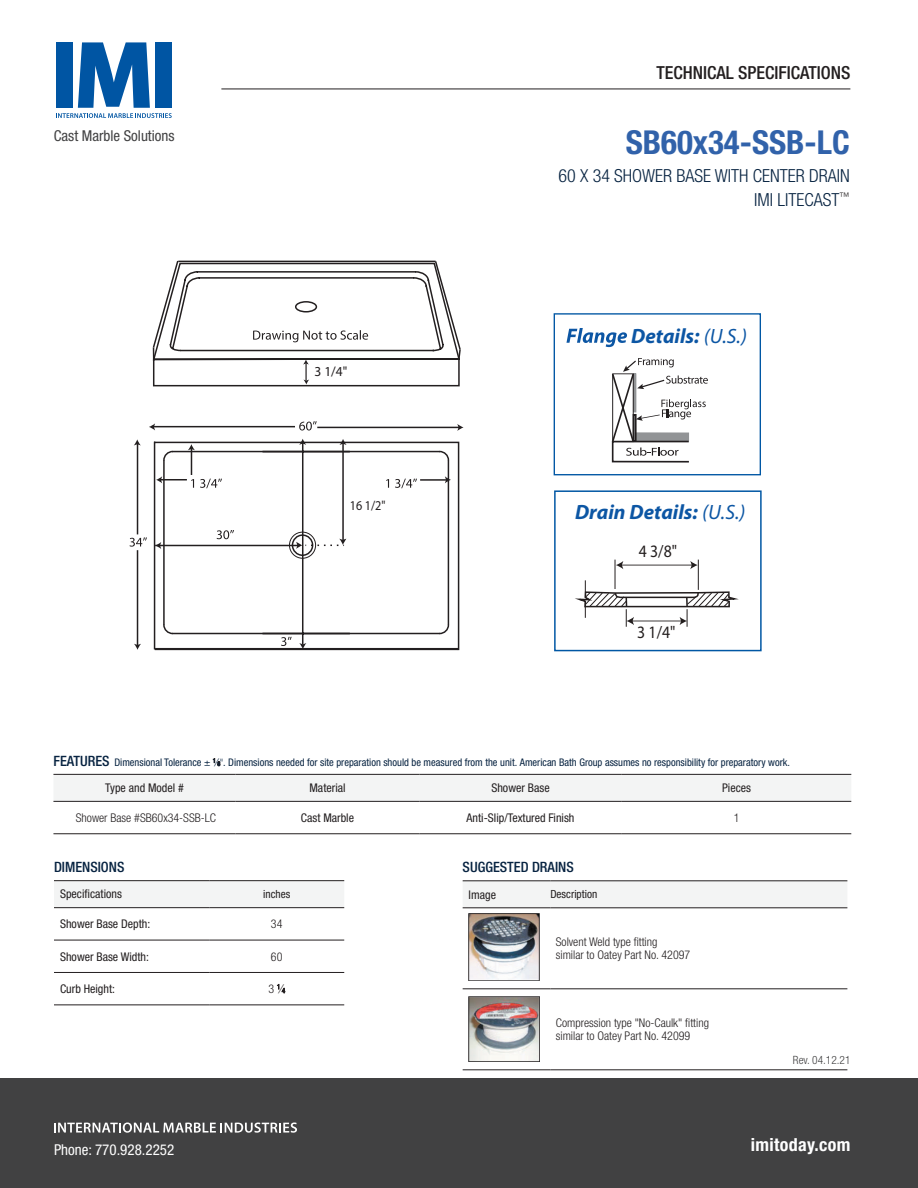
<style>
.page{position:relative;width:918px;height:1188px;background:#fff}
.page>*{position:absolute;margin:0;border:0;box-sizing:border-box;transform-origin:0 0}
.Tub_Name{font:700 condensed 33px "Helvetica Neue LT Std";color:#3162aa}
.t1{font:italic 700 20.85px "Myriad Pro";color:#0c56a4}
.t2{font:italic 700 20.7px "Myriad Pro";color:#0c56a4}
.Dk_Blue_subheads{font:300 condensed 18px "Helvetica Neue LT Std";color:#072341}
.t3{font:500 condensed 18px "Helvetica Neue LT Std";color:#231f20}
.t4{font:700 condensed 18px "Helvetica Neue LT Std";letter-spacing:.02em;color:#fff}
.t5{font:17.55px "Myriad Pro";color:#231e1e;scale:.9 1}
.t6{font:condensed 15px "Helvetica Neue LT Std";color:#414142}
.t7{font:condensed 15px "Helvetica Neue LT Std";color:#fff}
.Table_head{font:500 condensed 14.25px "Helvetica Neue LT Std";color:#072341}
.t8{font:13.8px "Myriad Pro";color:#211d1e}
.t9{font:13.5px "Myriad Pro";color:#231f20;scale:.9 1}
.table_body{font:300 condensed 12px/12.8px "Helvetica Neue LT Std";color:#231f20}
.table_body-2{font:condensed 12px "Helvetica Neue LT Std";color:#231f20}
.column_head{font:condensed 12px "Helvetica Neue LT Std";color:#231f20}
.t10{font:300 condensed 11.4px "Helvetica Neue LT Std";color:#414142}
.Table_head-2{font:condensed 11.25px "Helvetica Neue LT Std";color:#231f20}
.Table_head-3{font:condensed 10.5px "Helvetica Neue LT Std";color:#072341}
.s1{font-weight:400}
.s2{font-weight:500;font-size:14.25px}
.s3{font-size:5.7px}
.s4{font-family:"Avant Garde IT Cby BT"}
.s5{font-size:6.6px}
</style>
<div class="page">
<hr style="left:221px;top:89px;width:629px;height:1px;background:#231f20">
<div style="left:0;top:1078px;width:918px;height:110px;background:#414142"></div>
<svg style="left:56px;top:42px;width:116px;height:76px"></svg>
<svg style="left:54px;top:1123px;width:243px;height:10px"></svg>
<div style="left:463px;top:881px;width:384px;height:26px;background:#f3f4f4"></div>
<hr style="left:463px;top:880px;width:87px;height:1px;background:#231f20">
<hr style="left:550px;top:880px;width:297px;height:1px;background:#231f20">
<hr style="left:463px;top:907px;width:87px;height:1px;background:#231f20">
<hr style="left:550px;top:907px;width:297px;height:1px;background:#231f20">
<hr style="left:463px;top:989px;width:87px;height:1px;background:#231f20">
<hr style="left:550px;top:989px;width:297px;height:1px;background:#231f20">
<hr style="left:463px;top:1070px;width:87px;height:1px;background:#231f20">
<hr style="left:550px;top:1070px;width:297px;height:1px;background:#231f20">
<img style="left:468px;top:913px;width:72px;height:67px">
<img style="left:468px;top:997px;width:71px;height:65px">
<div style="left:53px;top:775px;width:798px;height:26px;background:#f3f4f4"></div>
<hr style="left:53px;top:774px;width:183px;height:1px;background:#231f20">
<hr style="left:236px;top:774px;width:183px;height:1px;background:#231f20">
<hr style="left:419px;top:774px;width:203px;height:1px;background:#231f20">
<hr style="left:622px;top:774px;width:229px;height:1px;background:#231f20">
<hr style="left:53px;top:801px;width:183px;height:1px;background:#231f20">
<hr style="left:236px;top:801px;width:183px;height:1px;background:#231f20">
<hr style="left:419px;top:801px;width:203px;height:1px;background:#231f20">
<hr style="left:622px;top:801px;width:229px;height:1px;background:#231f20">
<hr style="left:53px;top:834px;width:183px;height:1px;background:#231f20">
<hr style="left:236px;top:834px;width:183px;height:1px;background:#231f20">
<hr style="left:419px;top:834px;width:203px;height:1px;background:#231f20">
<hr style="left:622px;top:834px;width:229px;height:1px;background:#231f20">
<svg style="left:213px;top:758px;width:7px;height:8px"></svg>
<div style="left:54px;top:881px;width:290px;height:26px;background:#f3f4f4"></div>
<hr style="left:54px;top:880px;width:155px;height:1px;background:#231f20">
<hr style="left:209px;top:880px;width:135px;height:1px;background:#231f20">
<hr style="left:54px;top:907px;width:155px;height:1px;background:#231f20">
<hr style="left:209px;top:907px;width:135px;height:1px;background:#231f20">
<hr style="left:54px;top:940px;width:155px;height:1px;background:#231f20">
<hr style="left:209px;top:940px;width:135px;height:1px;background:#231f20">
<hr style="left:54px;top:972px;width:155px;height:1px;background:#231f20">
<hr style="left:209px;top:972px;width:135px;height:1px;background:#231f20">
<hr style="left:54px;top:1005px;width:155px;height:1px;background:#231f20">
<hr style="left:209px;top:1005px;width:135px;height:1px;background:#231f20">
<svg style="left:277px;top:984px;width:8px;height:9px"></svg>
<svg style="left:153px;top:425px;width:307px;height:226px"></svg>
<svg style="left:299px;top:439px;width:7px;height:6px"></svg>
<svg style="left:299px;top:643px;width:7px;height:5px"></svg>
<svg style="left:149px;top:423px;width:6px;height:7px"></svg>
<svg style="left:457px;top:424px;width:7px;height:7px"></svg>
<hr style="left:317px;top:427px;width:143px;height:1px;background:#231f20">
<hr style="left:152px;top:426px;width:143px;height:1px;background:#231f20">
<svg style="left:134px;top:439px;width:7px;height:6px"></svg>
<svg style="left:134px;top:644px;width:7px;height:6px"></svg>
<hr style="left:137px;top:550px;width:1px;height:96px;background:#231f20">
<hr style="left:137px;top:443px;width:1px;height:91px;background:#231f20">
<svg style="left:130px;top:537px;width:17px;height:10px"></svg>
<svg style="left:299px;top:421px;width:18px;height:10px"></svg>
<div style="left:292px;top:534px;width:21px;height:22px;border:2px solid #231f20;border-radius:50%"></div>
<div style="left:289px;top:532px;width:27px;height:27px;border:1px solid #231f20;border-radius:50%"></div>
<svg style="left:156px;top:444px;width:66px;height:44px"></svg>
<hr style="left:155px;top:545px;width:144px;height:1px;background:#231f20">
<svg style="left:155px;top:542px;width:6px;height:7px"></svg>
<hr style="left:342px;top:443px;width:2px;height:97px;background:#231f20">
<svg style="left:339px;top:439px;width:8px;height:6px"></svg>
<svg style="left:296px;top:539px;width:50px;height:10px"></svg>
<hr style="left:420px;top:479px;width:28px;height:2px;background:#231f20">
<svg style="left:445px;top:476px;width:6px;height:7px"></svg>
<svg style="left:386px;top:479px;width:31px;height:9px"></svg>
<svg style="left:281px;top:637px;width:11px;height:9px"></svg>
<svg style="left:217px;top:530px;width:17px;height:9px"></svg>
<hr style="left:155px;top:648px;width:303px;height:2px;background:#231f20">
<svg style="left:152px;top:260px;width:309px;height:127px"></svg>
<svg style="left:575px;top:560px;width:164px;height:67px"></svg>
<div style="left:554px;top:490px;width:208px;height:161px;border:2px solid #0057a4"></div>
<div style="left:554px;top:313px;width:207px;height:162px;border:1px solid #0057a4"></div>
<svg style="left:566px;top:328px;width:61px;height:19px"></svg>
<div style="left:612px;top:441px;width:78px;height:22px;border:2px solid #221e1f"></div>
<svg style="left:611px;top:358px;width:97px;height:98px"></svg>
<h3 class="t6" style="left:54px;top:127px;width:122px">Cast Marble Solutions</h3>
<p class="t8" style="left:315px;top:363px;width:34px">3 1/4"</p>
<p class="t9" style="left:350px;top:497px;width:41px">16 1/2"</p>
<h3 class="t3" style="left:656px;top:62px;width:196px">TECHNICAL SPECIFICATIONS</h3>
<p class="Tub_Name" style="left:626px;top:122px;width:226px">SB60x34-SSB-LC</p>
<p class="Dk_Blue_subheads" style="left:558px;top:165px;width:293px">60 X 34 SHOWER BASE WITH CENTER DRAIN</p>
<p class="Dk_Blue_subheads" style="left:754px;top:189px;width:97px">IMI LITECAST<sup>™</sup></p>
<p class="t1" style="left:631px;top:322px;width:117px">Details: <span class="s1">(U.S.)</span></p>
<p class="t2" style="left:575px;top:498px;width:172px">Drain Details: <span class="s1">(U.S.)</span></p>
<p class="t5" style="left:639px;top:541px;width:44px">4 3/8"</p>
<p class="t5" style="left:637px;top:621px;width:44px">3 1/4"</p>
<p class="Table_head-3" style="left:53px;top:756px;width:738px"><span class="s2">FEATURES</span> Dimensional Tolerance ± <sup>1</sup>⁄<span class="s3">8</span><span class="s4">"</span>. Dimensions needed for site preparation should be measured from the unit. American Bath Group assumes no responsibility for preparatory work.</p>
<p class="column_head" style="left:105px;top:781px;width:80px">Type and Model #</p>
<p class="column_head" style="left:309px;top:781px;width:38px">Material</p>
<p class="table_body-2" style="left:491px;top:781px;width:60px">Shower Base</p>
<p class="column_head" style="left:722px;top:781px;width:30px">Pieces</p>
<p class="table_body" style="left:76px;top:811px;width:142px">Shower Base #SB60x34-SSB-LC</p>
<p class="table_body-2" style="left:301px;top:811px;width:55px">Cast Marble</p>
<p class="table_body-2" style="left:467px;top:811px;width:109px">Anti-Slip/Textured Finish</p>
<p class="table_body" style="left:734px;top:811px;width:7px">1</p>
<p class="Table_head" style="left:54px;top:859px;width:72px">DIMENSIONS</p>
<p class="column_head" style="left:60px;top:887px;width:63px">Specifications</p>
<p class="Table_head-2" style="left:263px;top:888px;width:29px">inches</p>
<p class="table_body-2" style="left:60px;top:917px;width:92px">Shower Base Depth:</p>
<p class="table_body" style="left:271px;top:917px;width:13px">34</p>
<p class="table_body-2" style="left:60px;top:949px;width:90px">Shower Base Width:</p>
<p class="table_body" style="left:271px;top:950px;width:13px">60</p>
<p class="table_body-2" style="left:60px;top:982px;width:57px">Curb Height:</p>
<p class="table_body" style="left:268px;top:982px;width:18px">3 <sup>1</sup>⁄<span class="s5">4</span></p>
<p class="Table_head" style="left:463px;top:859px;width:113px">SUGGESTED DRAINS</p>
<p class="column_head" style="left:469px;top:887px;width:29px">Image</p>
<p class="Table_head-2" style="left:550px;top:888px;width:48px">Description</p>
<p class="table_body" style="left:556px;top:936px;width:136px">Solvent Weld type fitting<br>similar to Oatey Part No. 42097</p>
<h3 class="t7" style="left:54px;top:1141px;width:122px">Phone: 770.928.2252</h3>
<p class="table_body" style="left:556px;top:1017px;width:155px">Compression type "No-Caulk" fitting similar to Oatey Part No. 42099</p>
<p class="t10" style="left:793px;top:1053px;width:59px">Rev. 04.12.21</p>
<h3 class="t4" style="left:751px;top:1134px;width:101px">imitoday.com</h3>
</div>
